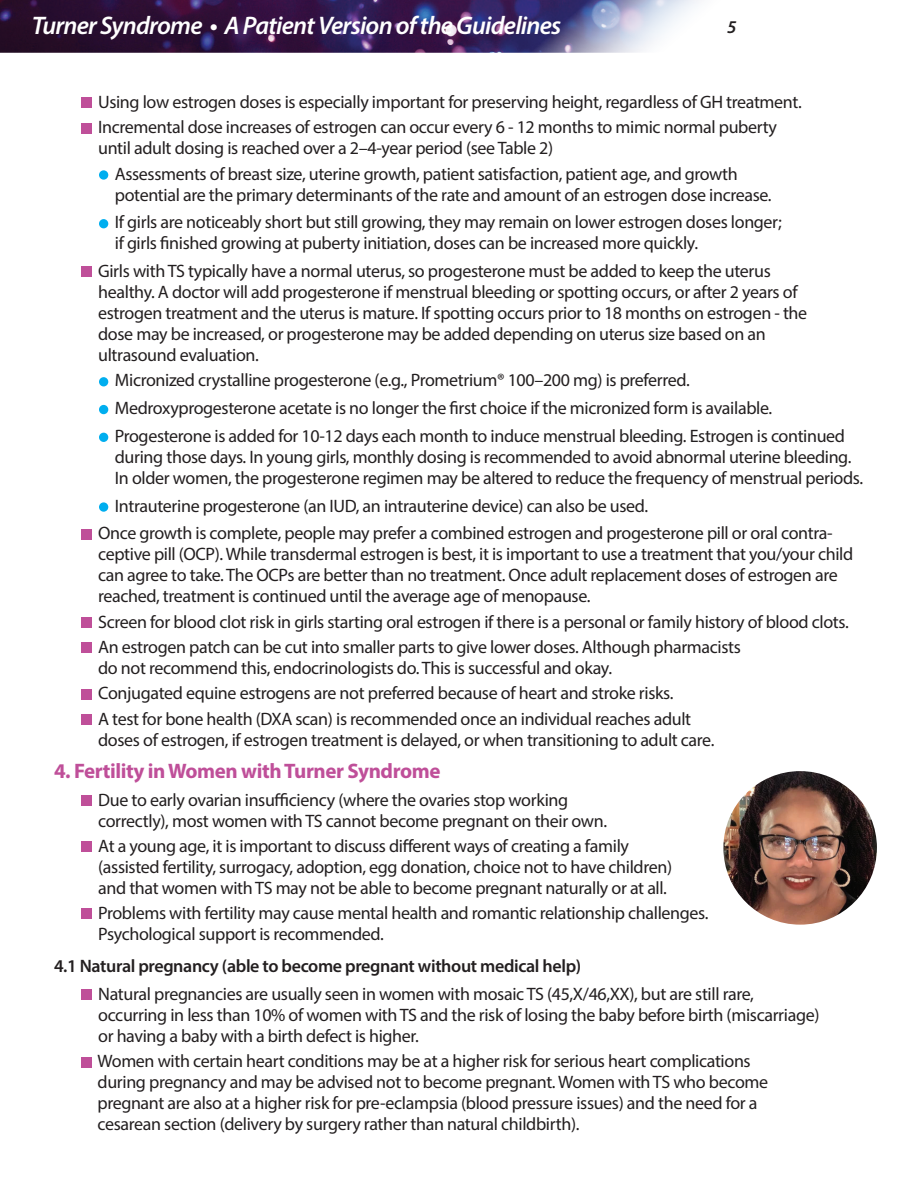
<style>
.page{position:relative;width:918px;height:1188px;background:#fff}
.page>*{position:absolute;margin:0;border:0;box-sizing:border-box;transform-origin:0 0}
.t1{font:italic 600 25.5px "Myriad Pro";letter-spacing:-.03em;color:#fff}
.t2{font:700 21px "Myriad Pro";letter-spacing:-.02em;color:#bf4f99}
.t3{font:18px/21px "Myriad Pro";letter-spacing:-.02em;color:#231f20}
.t4{font:600 18px "Myriad Pro";letter-spacing:-.02em;color:#231f20}
.t5{font:italic 600 18px "Myriad Pro";color:#231f20}
</style>
<div class="page">
<img style="left:0;top:0;width:699px;height:53px">
<div style="left:81px;top:97px;width:11px;height:11px;background:#bf4f99"></div>
<div style="left:81px;top:123px;width:11px;height:10px;background:#bf4f99"></div>
<div style="left:99px;top:170px;width:9px;height:10px;background:#00aeef;border-radius:50%"></div>
<div style="left:99px;top:219px;width:9px;height:9px;background:#00aeef;border-radius:50%"></div>
<div style="left:81px;top:267px;width:11px;height:10px;background:#bf4f99"></div>
<div style="left:99px;top:377px;width:9px;height:9px;background:#00aeef;border-radius:50%"></div>
<div style="left:99px;top:405px;width:9px;height:9px;background:#00aeef;border-radius:50%"></div>
<div style="left:99px;top:433px;width:9px;height:9px;background:#00aeef;border-radius:50%"></div>
<div style="left:99px;top:502px;width:9px;height:10px;background:#00aeef;border-radius:50%"></div>
<div style="left:81px;top:529px;width:11px;height:10px;background:#bf4f99"></div>
<div style="left:81px;top:617px;width:11px;height:11px;background:#bf4f99"></div>
<div style="left:81px;top:642px;width:11px;height:11px;background:#bf4f99"></div>
<div style="left:81px;top:689px;width:11px;height:10px;background:#bf4f99"></div>
<div style="left:81px;top:714px;width:11px;height:11px;background:#bf4f99"></div>
<div style="left:81px;top:795px;width:11px;height:11px;background:#bf4f99"></div>
<div style="left:81px;top:841px;width:11px;height:11px;background:#bf4f99"></div>
<div style="left:81px;top:909px;width:11px;height:10px;background:#bf4f99"></div>
<div style="left:81px;top:989px;width:11px;height:11px;background:#bf4f99"></div>
<div style="left:81px;top:1057px;width:11px;height:10px;background:#bf4f99"></div>
<img style="left:723px;top:771px;width:154px;height:154px;border-radius:77px">
<h1 class="t1" style="left:32px;top:9px;width:531px">Turner Syndrome • A Patient Version of the Guidelines</h1>
<p class="t5" style="left:727px;top:16px;width:11px">5</p>
<p class="t3" style="left:98px;top:89px;width:705px;line-height:25.3px">Using low estrogen doses is especially important for preserving height, regardless of GH treatment.<br>Incremental dose increases of estrogen can occur every 6 - 12 months to mimic normal puberty</p>
<p class="t3" style="left:115px;top:135px;width:624px;line-height:25.3px;text-indent:-17px">until adult dosing is reached over a 2–4-year period (see Table 2)<br>Assessments of breast size, uterine growth, patient satisfaction, patient age, and growth</p>
<p class="t3" style="left:115px;top:180px;width:668px;line-height:27.8px">potential are the primary determinants of the rate and amount of an estrogen dose increase.<br>If girls are noticeably short but still growing, they may remain on lower estrogen doses longer;</p>
<p class="t3" style="left:98px;top:229px;width:674px;line-height:27.8px;text-indent:17px">if girls finished growing at puberty initiation, doses can be increased more quickly.<br>Girls with TS typically have a normal uterus, so progesterone must be added to keep the uterus</p>
<p class="t3" style="left:98px;top:281px;width:711px">healthy. A doctor will add progesterone if menstrual bleeding or spotting occurs, or after 2 years of estrogen treatment and the uterus is mature. If spotting occurs prior to 18 months on estrogen - the dose may be increased, or progesterone may be added depending on uterus size based on an ultrasound evaluation.</p>
<p class="t3" style="left:115px;top:366px;width:732px;line-height:27.8px">Micronized crystalline progesterone (e.g., Prometrium® 100–200 mg) is preferred.<br>Medroxyprogesterone acetate is no longer the first choice if the micronized form is available.<br>Progesterone is added for 10-12 days each month to induce menstrual bleeding. Estrogen is continued</p>
<p class="t3" style="left:115px;top:446px;width:750px">during those days. In young girls, monthly dosing is recommended to avoid abnormal uterine bleeding.<br>In older women, the progesterone regimen may be altered to reduce the frequency of menstrual periods.</p>
<p class="t3" style="left:98px;top:492px;width:736px;line-height:27.8px;text-indent:17px">Intrauterine progesterone (an IUD, an intrauterine device) can also be used.<br>Once growth is complete, people may prefer a combined estrogen and progesterone pill or oral contra-</p>
<p class="t3" style="left:98px;top:544px;width:757px">ceptive pill (OCP). While transdermal estrogen is best, it is important to use a treatment that you/your child can agree to take. The OCPs are better than no treatment. Once adult replacement doses of estrogen are reached, treatment is continued until the average age of menopause.</p>
<p class="t3" style="left:98px;top:609px;width:752px;line-height:25.3px">Screen for blood clot risk in girls starting oral estrogen if there is a personal or family history of blood clots.<br>An estrogen patch can be cut into smaller parts to give lower doses. Although pharmacists</p>
<p class="t3" style="left:98px;top:655px;width:595px;line-height:25.3px">do not recommend this, endocrinologists do. This is successful and okay.<br>Conjugated equine estrogens are not preferred because of heart and stroke risks.<br>A test for bone health (DXA scan) is recommended once an individual reaches adult</p>
<p class="t3" style="left:98px;top:729px;width:618px">doses of estrogen, if estrogen treatment is delayed, or when transitioning to adult care.</p>
<p class="t2" style="left:54px;top:757px;width:388px">4. Fertility in Women with Turner Syndrome</p>
<p class="t3" style="left:98px;top:789px;width:510px">Due to early ovarian insufficiency (where the ovaries stop working correctly), most women with TS cannot become pregnant on their own.</p>
<p class="t3" style="left:98px;top:835px;width:575px">At a young age, it is important to discuss different ways of creating a family (assisted fertility, surrogacy, adoption, egg donation, choice not to have children) and that women with TS may not be able to become pregnant naturally or at all.</p>
<p class="t3" style="left:98px;top:902px;width:612px">Problems with fertility may cause mental health and romantic relationship challenges.<br>Psychological support is recommended.</p>
<p class="t4" style="left:54px;top:955px;width:529px">4.1 Natural pregnancy (able to become pregnant without medical help)</p>
<p class="t3" style="left:98px;top:983px;width:723px">Natural pregnancies are usually seen in women with mosaic TS (45,X/46,XX), but are still rare, occurring in less than 10% of women with TS and the risk of losing the baby before birth (miscarriage) or having a baby with a birth defect is higher.</p>
<p class="t3" style="left:98px;top:1051px;width:672px">Women with certain heart conditions may be at a higher risk for serious heart complications during pregnancy and may be advised not to become pregnant. Women with TS who become pregnant are also at a higher risk for pre-eclampsia (blood pressure issues) and the need for a cesarean section (delivery by surgery rather than natural childbirth).</p>
</div>
